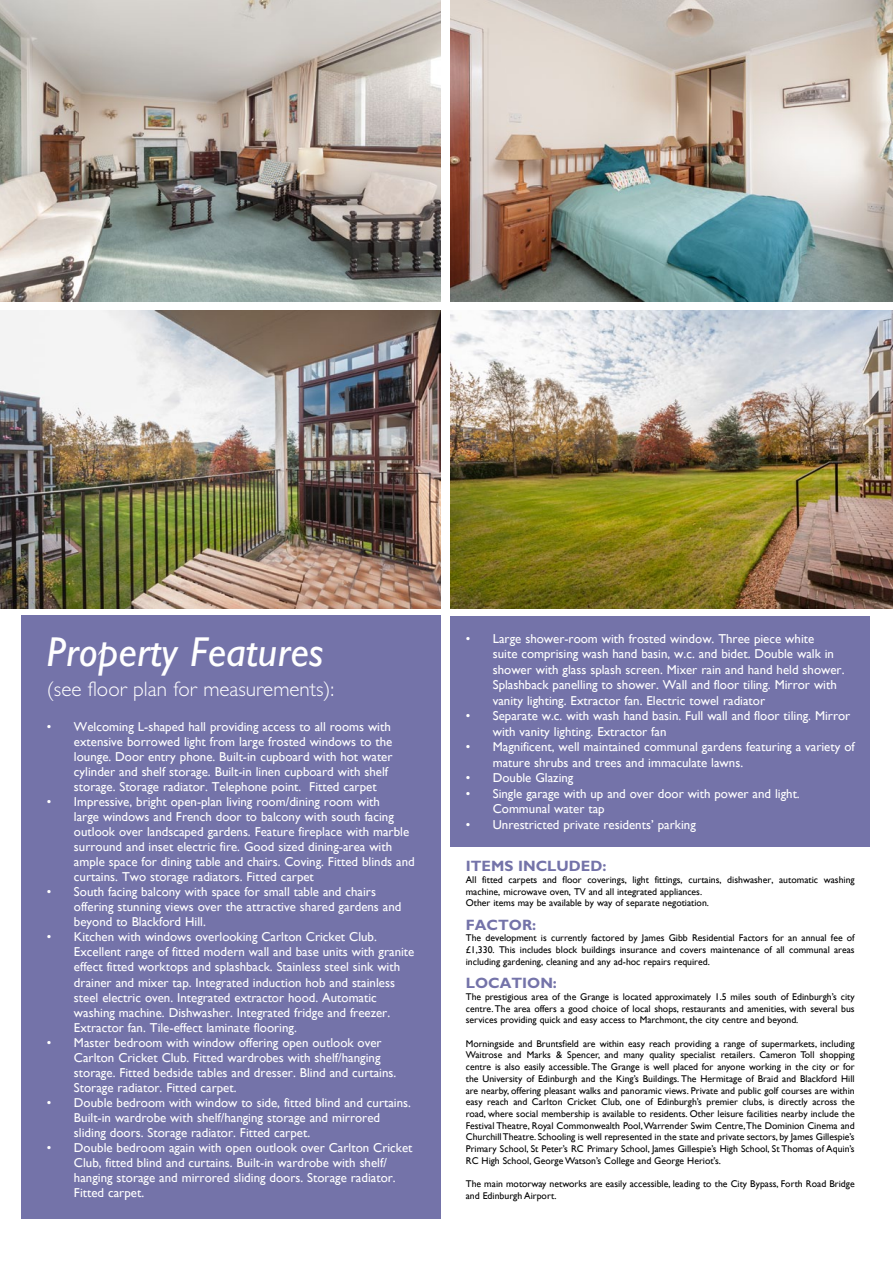
<style>
.page{position:relative;width:893px;height:1263px;background:#fff}
.page>*{position:absolute;margin:0;border:0;box-sizing:border-box;transform-origin:0 0}
.t1{font:italic 42px "Gill Sans CE";color:#fff}
.t2{font:300 21px "Gill Sans CE";color:#fff}
.heads{font:700 15px "Gill Sans CE";color:#7473a9}
.t3{font:12.9px/15px "Gill Sans";color:#fff}
.text{font:9.75px/11.7px "Gill Sans";color:#000;text-align:justify}
</style>
<div class="page">
<div style="left:451px;top:616px;width:419px;height:230px;background:#7473a9"></div>
<div style="left:21px;top:616px;width:419px;height:603px;background:#7473a9"></div>
<img style="left:0;top:0;width:441px;height:301px">
<img style="left:451px;top:0;width:442px;height:301px">
<img style="left:0;top:310px;width:440px;height:298px">
<img style="left:451px;top:310px;width:442px;height:298px">
<p class="t1" style="left:47px;top:628px;width:278px">Property Features</p>
<p class="t2" style="left:47px;top:677px;width:289px">(see floor plan for measurements):</p>
<p class="t3" style="left:74px;top:719px;width:320px;text-indent:-27px">• Welcoming L-shaped hall providing access to all rooms with extensive borrowed light from large frosted windows to the lounge. Door entry phone. Built-in cupboard with hot water cylinder and shelf storage. Built-in linen cupboard with shelf storage. Storage radiator. Telephone point. Fitted carpet</p>
<p class="t3" style="left:74px;top:794px;width:342px;text-indent:-27px">• Impressive, bright open-plan living room/dining room with<br>large windows and French door to balcony with south facing outlook over landscaped gardens. Feature fireplace with marble surround and inset electric fire. Good sized dining-area with ample space for dining table and chairs. Coving. Fitted blinds and curtains. Two storage radiators. Fitted carpet</p>
<p class="t3" style="left:74px;top:884px;width:329px;text-indent:-27px">• South facing balcony with space for small table and chairs offering stunning views over the attractive shared gardens and beyond to Blackford Hill.</p>
<p class="t3" style="left:74px;top:929px;width:342px;text-indent:-27px">• Kitchen with windows overlooking Carlton Cricket Club.<br>Excellent range of fitted modern wall and base units with granite effect fitted worktops and splashback. Stainless steel sink with drainer and mixer tap. Integrated induction hob and stainless steel electric oven. Integrated extractor hood. Automatic washing machine. Dishwasher. Integrated fridge and freezer.<br>Extractor fan. Tile-effect laminate flooring.</p>
<p class="t3" style="left:74px;top:1034px;width:324px;text-indent:-27px">• Master bedroom with window offering open outlook over Carlton Cricket Club. Fitted wardrobes with shelf/hanging storage. Fitted bedside tables and dresser. Blind and curtains.<br>Storage radiator. Fitted carpet.</p>
<p class="t3" style="left:74px;top:1094px;width:339px;text-indent:-27px">• Double bedroom with window to side, fitted blind and curtains.<br>Built-in wardrobe with shelf/hanging storage and mirrored sliding doors. Storage radiator. Fitted carpet.</p>
<p class="t3" style="left:74px;top:1139px;width:340px;text-indent:-27px">• Double bedroom again with open outlook over Carlton Cricket Club, fitted blind and curtains. Built-in wardrobe with shelf/ hanging storage and mirrored sliding doors. Storage radiator.<br>Fitted carpet.</p>
<p class="t3" style="left:493px;top:630px;width:353px;line-height:15.5px;text-indent:-27px">• Large shower-room with frosted window. Three piece white<br>suite comprising wash hand basin, w.c. and bidet. Double walk in shower with glass splash screen. Mixer rain and hand held shower.<br>Splashback panelling to shower. Wall and floor tiling. Mirror with vanity lighting. Extractor fan. Electric towel radiator</p>
<p class="t3" style="left:493px;top:708px;width:359px;line-height:15.5px;text-indent:-27px">• Separate w.c. with wash hand basin. Full wall and floor tiling. Mirror with vanity lighting. Extractor fan</p>
<p class="t3" style="left:493px;top:739px;width:363px;line-height:15.5px;text-indent:-27px">• Magnificent, well maintained communal gardens featuring a variety of mature shrubs and trees and immaculate lawns.</p>
<p class="t3" style="left:466px;top:770px;width:109px">• Double Glazing</p>
<p class="t3" style="left:493px;top:785px;width:308px;line-height:15.5px;text-indent:-27px">• Single garage with up and over door with power and light.<br>Communal water tap</p>
<p class="t3" style="left:466px;top:816px;width:232px">• Unrestricted private residents’ parking</p>
<p class="heads" style="left:466px;top:857px;width:142px">ITEMS INCLUDED:</p>
<p class="text" style="left:466px;top:874px;width:390px">All fitted carpets and floor coverings, light fittings, curtains, dishwasher, automatic washing machine, microwave oven, TV and all integrated appliances.</p>
<p class="text" style="left:466px;top:897px;width:245px">Other items may be available by way of separate negotiation.</p>
<p class="heads" style="left:466px;top:916px;width:72px">FACTOR:</p>
<p class="text" style="left:466px;top:932px;width:390px">The development is currently factored by James Gibb Residential Factors for an annual fee of £1,330. This includes block buildings insurance and covers maintenance of all communal areas including gardening, cleaning and any ad-hoc repairs required.</p>
<p class="heads" style="left:466px;top:974px;width:93px">LOCATION:</p>
<p class="text" style="left:466px;top:991px;width:390px">The prestigious area of the Grange is located approximately 1.5 miles south of Edinburgh’s city centre. The area offers a good choice of local shops, restaurants and amenities, with several bus services providing quick and easy access to Marchmont, the city centre and beyond.</p>
<p class="text" style="left:466px;top:1037px;width:390px">Morningside and Bruntsfield are within easy reach providing a range of supermarkets, including Waitrose and Marks &amp; Spencer, and many quality specialist retailers. Cameron Toll shopping centre is also easily accessible. The Grange is well placed for anyone working in the city or for the University of Edinburgh and the King’s Buildings. The Hermitage of Braid and Blackford Hill are nearby, offering pleasant walks and panoramic views. Private and public golf courses are within easy reach and Carlton Cricket Club, one of Edinburgh’s premier clubs, is directly across the road, where social membership is available to residents. Other leisure facilities nearby include the Festival Theatre, Royal Commonwealth Pool, Warrender Swim Centre, The Dominion Cinema and Churchill Theatre. Schooling is well represented in the state and private sectors, by James Gillespie’s Primary School, St Peter’s RC Primary School, James Gillespie’s High School, St Thomas of Aquin’s RC High School, George Watson’s College and George Heriot’s.</p>
<p class="text" style="left:466px;top:1178px;width:390px">The main motorway networks are easily accessible, leading to the City Bypass, Forth Road Bridge and Edinburgh Airport.</p>
</div>
